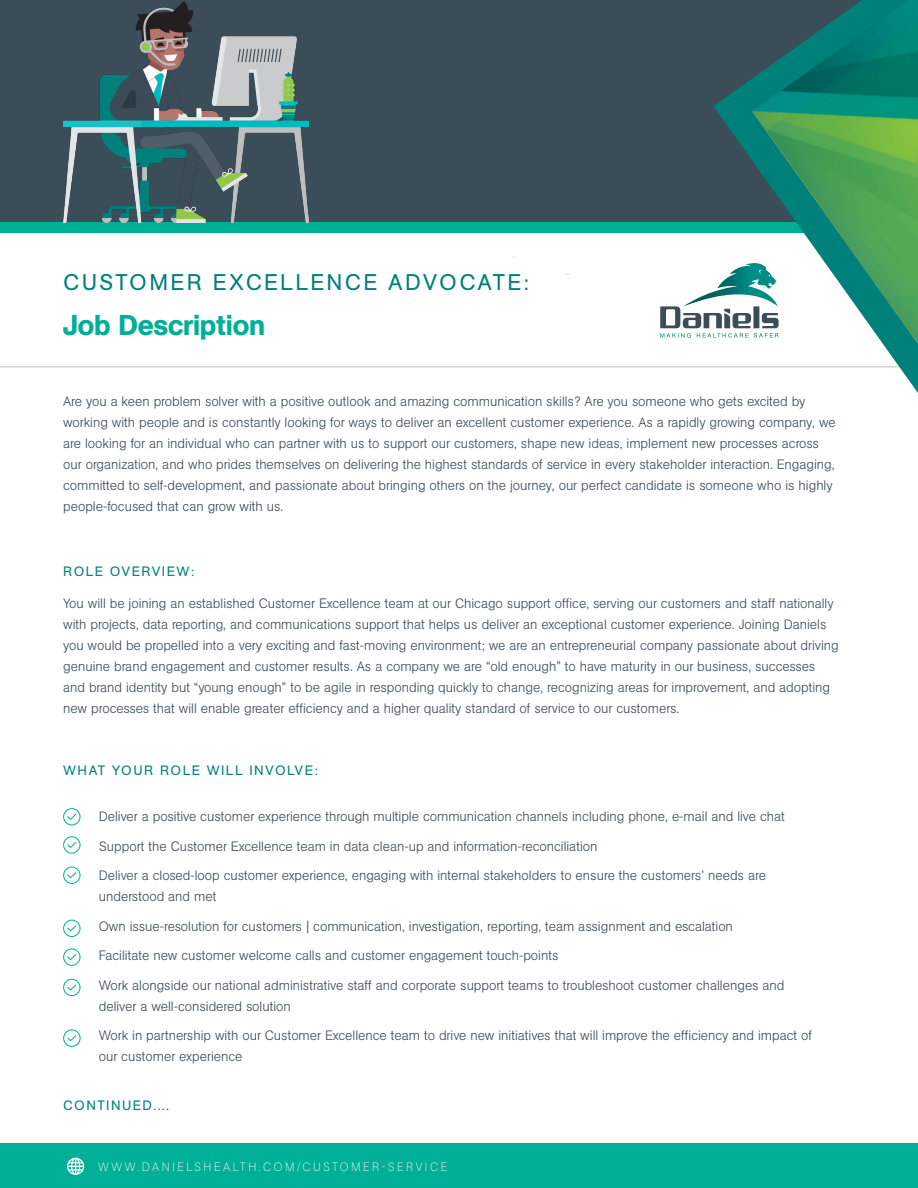
<style>
.page{position:relative;width:918px;height:1188px;background:#fff}
.page>*{position:absolute;margin:0;border:0;box-sizing:border-box;transform-origin:0 0}
.body_copy{font:500 28.5px "AG Book Pro";letter-spacing:-.01em;color:#00af98}
.body_copy-2{font:22.5px "AG Book Pro";letter-spacing:.11em;color:#00807a}
.body_copy-3{font:300 13.5px/21px "AG Book Pro";color:#3b4c58}
.body_copy-4{font:13.5px "AG Book Pro";letter-spacing:.11em;color:#00807a}
.t1{font:200 12px "AG Book Pro";letter-spacing:.21em;color:#fff}
</style>
<div class="page">
<hr style="left:0;top:367px;width:918px;height:1px;background:#bcbec0">
<div style="left:0;top:0;width:918px;height:229px;background:#3b4d59"></div>
<div style="left:0;top:1144px;width:918px;height:44px;background:#00af98"></div>
<svg style="left:660px;top:292px;width:53px;height:46px"></svg>
<svg style="left:67px;top:1158px;width:17px;height:17px"></svg>
<div style="left:0;top:222px;width:918px;height:11px;background:#00af98"></div>
<svg style="left:713px;top:79px;width:205px;height:314px"></svg>
<img style="left:752px;top:0;width:166px;height:344px">
<img style="left:63px;top:1px;width:246px;height:221px">
<svg style="left:67px;top:842px;width:10px;height:6px"></svg>
<div style="left:63px;top:836px;width:17px;height:18px;border:1px solid #00af98;border-radius:50%"></div>
<svg style="left:67px;top:872px;width:10px;height:7px"></svg>
<div style="left:63px;top:867px;width:17px;height:17px;border:1px solid #00af98;border-radius:50%"></div>
<svg style="left:67px;top:925px;width:10px;height:7px"></svg>
<div style="left:63px;top:920px;width:17px;height:17px;border:1px solid #00af98;border-radius:50%"></div>
<svg style="left:67px;top:954px;width:10px;height:6px"></svg>
<div style="left:63px;top:948px;width:17px;height:18px;border:1px solid #00af98;border-radius:50%"></div>
<svg style="left:67px;top:984px;width:10px;height:7px"></svg>
<div style="left:63px;top:979px;width:17px;height:17px;border:1px solid #00af98;border-radius:50%"></div>
<svg style="left:67px;top:813px;width:10px;height:7px"></svg>
<div style="left:63px;top:808px;width:17px;height:17px;border:1px solid #00af98;border-radius:50%"></div>
<svg style="left:67px;top:1035px;width:10px;height:6px"></svg>
<div style="left:63px;top:1030px;width:18px;height:17px;border:1px solid #00af98;border-radius:50%"></div>
<p class="body_copy-2" style="left:63px;top:268px;width:467px">CUSTOMER EXCELLENCE ADVOCATE:</p>
<p class="body_copy" style="left:63px;top:306px;width:204px">Job Description</p>
<p class="body_copy-3" style="left:63px;top:391px;width:774px">Are you a keen problem solver with a positive outlook and amazing communication skills? Are you someone who gets excited by working with people and is constantly looking for ways to deliver an excellent customer experience. As a rapidly growing company, we are looking for an individual who can partner with us to support our customers, shape new ideas, implement new processes across our organization, and who prides themselves on delivering the highest standards of service in every stakeholder interaction. Engaging, committed to self-development, and passionate about bringing others on the journey, our perfect candidate is someone who is highly people-focused that can grow with us.</p>
<p class="body_copy-4" style="left:63px;top:563px;width:132px">ROLE OVERVIEW:</p>
<p class="body_copy-3" style="left:63px;top:593px;width:777px">You will be joining an established Customer Excellence team at our Chicago support office, serving our customers and staff nationally with projects, data reporting, and communications support that helps us deliver an exceptional customer experience. Joining Daniels you would be propelled into a very exciting and fast-moving environment; we are an entrepreneurial company passionate about driving genuine brand engagement and customer results. As a company we are “old enough” to have maturity in our business, successes and brand identity but “young enough” to be agile in responding quickly to change, recognizing areas for improvement, and adopting new processes that will enable greater efficiency and a higher quality standard of service to our customers.</p>
<p class="body_copy-4" style="left:63px;top:762px;width:256px">WHAT YOUR ROLE WILL INVOLVE:</p>
<p class="body_copy-3" style="left:99px;top:806px;width:688px">Deliver a positive customer experience through multiple communication channels including phone, e-mail and live chat</p>
<p class="body_copy-3" style="left:99px;top:835px;width:500px">Support the Customer Excellence team in data clean-up and information-reconciliation</p>
<p class="body_copy-3" style="left:99px;top:865px;width:669px">Deliver a closed-loop customer experience, engaging with internal stakeholders to ensure the customers’ needs are understood and met</p>
<p class="body_copy-3" style="left:99px;top:915px;width:636px">Own issue-resolution for customers | communication, investigation, reporting, team assignment and escalation</p>
<p class="body_copy-3" style="left:99px;top:945px;width:461px">Facilitate new customer welcome calls and customer engagement touch-points</p>
<p class="body_copy-3" style="left:99px;top:974px;width:687px">Work alongside our national administrative staff and corporate support teams to troubleshoot customer challenges and deliver a well-considered solution</p>
<p class="body_copy-3" style="left:99px;top:1025px;width:715px">Work in partnership with our Customer Excellence team to drive new initiatives that will improve the efficiency and impact of our customer experience</p>
<p class="body_copy-4" style="left:63px;top:1097px;width:107px">CONTINUED....</p>
<p class="t1" style="left:98px;top:1159px;width:351px">WWW.DANIELSHEALTH.COM/CUSTOMER-SERVICE</p>
</div>
